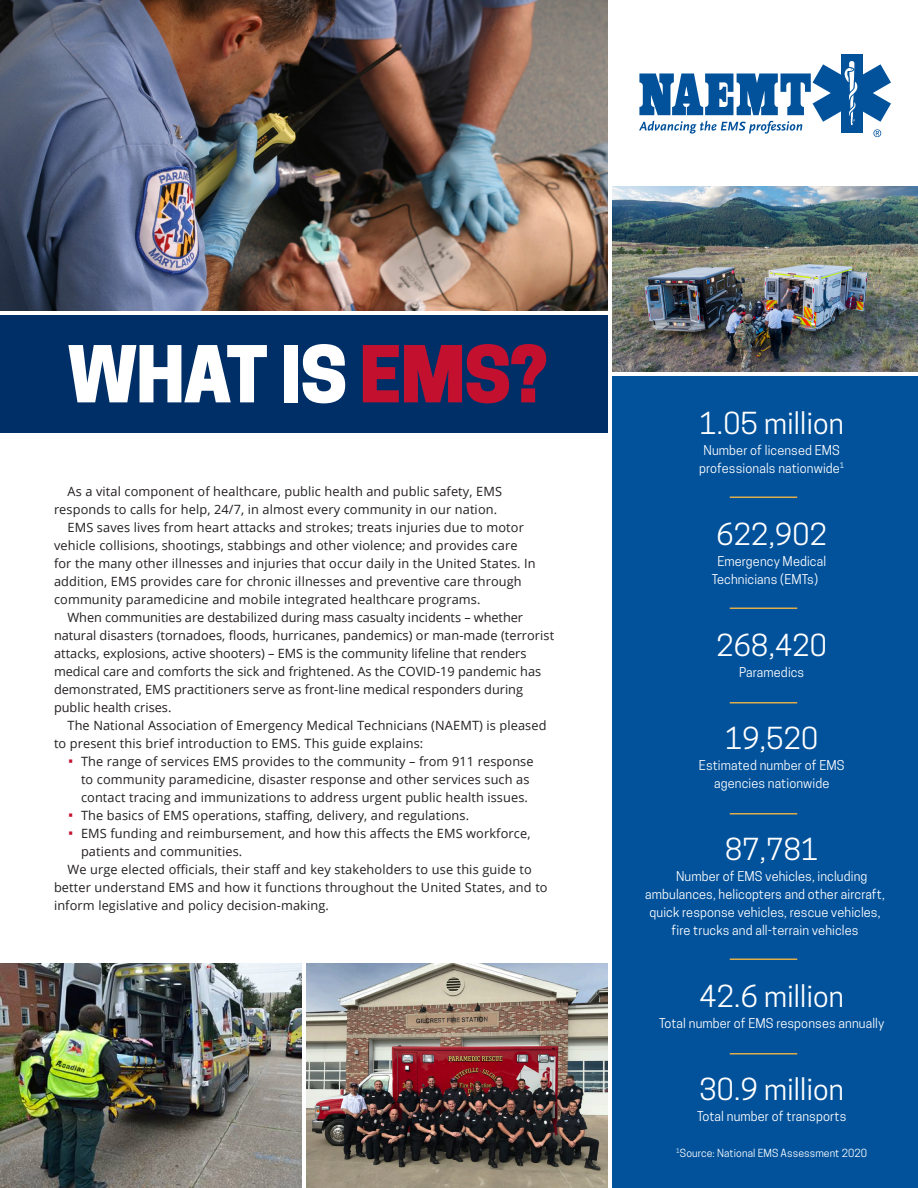
<style>
.page{position:relative;width:918px;height:1188px;background:#fff}
.page>*{position:absolute;margin:0;border:0;box-sizing:border-box;transform-origin:0 0}
.t1{font:800 73.5px "Cooper Hewitt";letter-spacing:-.02em;color:#fff}
.Stat{font:28.5px "Cooper Hewitt";letter-spacing:.01em;color:#fff}
.t2{font:12.75px/18px "Open Sans";letter-spacing:.01em;color:#231f20}
.t3{font:12.75px/18px "Cooper Hewitt";letter-spacing:.01em;color:#fff}
.t4{font:10.5px "Cooper Hewitt";letter-spacing:.01em;color:#fff}
.s1{color:#c3102f}
</style>
<div class="page">
<img style="left:0;top:0;width:607px;height:310px">
<div style="left:612px;top:376px;width:306px;height:812px;background:#01519b"></div>
<div style="left:0;top:315px;width:608px;height:118px;background:#002f67"></div>
<hr style="left:730px;top:496px;width:67px;height:2px;background:#e0ad4b">
<hr style="left:730px;top:608px;width:67px;height:1px;background:#e0ad4b">
<hr style="left:730px;top:702px;width:67px;height:2px;background:#e0ad4b">
<hr style="left:730px;top:813px;width:67px;height:1px;background:#e0ad4b">
<hr style="left:730px;top:958px;width:67px;height:2px;background:#e0ad4b">
<hr style="left:730px;top:1053px;width:67px;height:1px;background:#e0ad4b">
<div style="left:841px;top:54px;width:21px;height:78px;background:#01529b"></div>
<svg style="left:639px;top:61px;width:252px;height:76px"></svg>
<img style="left:306px;top:963px;width:302px;height:225px">
<img style="left:0;top:963px;width:302px;height:225px">
<img style="left:612px;top:186px;width:306px;height:186px">
<p class="t1" style="left:68px;top:331px;width:481px">WHAT IS <span class="s1">EMS?</span></p>
<p class="t2" style="left:54px;top:482px;width:450px;text-indent:14px">As a vital component of healthcare, public health and public safety, EMS responds to calls for help, 24/7, in almost every community in our nation.</p>
<p class="t2" style="left:54px;top:518px;width:483px;text-indent:14px">EMS saves lives from heart attacks and strokes; treats injuries due to motor vehicle collisions, shootings, stabbings and other violence; and provides care for the many other illnesses and injuries that occur daily in the United States. In addition, EMS provides care for chronic illnesses and preventive care through community paramedicine and mobile integrated healthcare programs.</p>
<p class="t2" style="left:54px;top:608px;width:502px;text-indent:14px">When communities are destabilized during mass casualty incidents – whether natural disasters (tornadoes, floods, hurricanes, pandemics) or man-made (terrorist attacks, explosions, active shooters) – EMS is the community lifeline that renders medical care and comforts the sick and frightened. As the COVID-19 pandemic has demonstrated, EMS practitioners serve as front-line medical responders during public health crises.</p>
<p class="t2" style="left:54px;top:716px;width:494px;text-indent:14px">The National Association of Emergency Medical Technicians (NAEMT) is pleased to present this brief introduction to EMS. This guide explains:</p>
<p class="t2" style="left:81px;top:752px;width:454px">The range of services EMS provides to the community – from 911 response to community paramedicine, disaster response and other services such as contact tracing and immunizations to address urgent public health issues.</p>
<p class="t2" style="left:81px;top:806px;width:390px">The basics of EMS operations, staffing, delivery, and regulations.</p>
<p class="t2" style="left:81px;top:824px;width:451px">EMS funding and reimbursement, and how this affects the EMS workforce, patients and communities.</p>
<p class="t2" style="left:54px;top:860px;width:495px;text-indent:14px">We urge elected officials, their staff and key stakeholders to use this guide to better understand EMS and how it functions throughout the United States, and to inform legislative and policy decision-making.</p>
<p class="Stat" style="left:700px;top:406px;width:146px">1.05 million</p>
<p class="t3" style="left:704px;top:441px;width:138px">Number of licensed EMS</p>
<p class="t3" style="left:699px;top:459px;width:147px">professionals nationwide<sup>1</sup></p>
<p class="Stat" style="left:717px;top:517px;width:112px">622,902</p>
<p class="t3" style="left:712px;top:552px;width:116px;text-indent:5px">Emergency Medical<br>Technicians (EMTs)</p>
<p class="Stat" style="left:717px;top:628px;width:112px">268,420</p>
<p class="t3" style="left:739px;top:663px;width:67px">Paramedics</p>
<p class="Stat" style="left:725px;top:721px;width:95px">19,520</p>
<p class="t3" style="left:699px;top:756px;width:147px">Estimated number of EMS</p>
<p class="t3" style="left:714px;top:774px;width:117px">agencies nationwide</p>
<p class="Stat" style="left:725px;top:832px;width:95px">87,781</p>
<p class="t3" style="left:676px;top:867px;width:193px">Number of EMS vehicles, including</p>
<p class="t3" style="left:645px;top:885px;width:241px">ambulances, helicopters and other aircraft,</p>
<p class="t3" style="left:650px;top:903px;width:232px">quick response vehicles, rescue vehicles,</p>
<p class="t3" style="left:671px;top:921px;width:189px">fire trucks and all-terrain vehicles</p>
<p class="Stat" style="left:700px;top:979px;width:146px">42.6 million</p>
<p class="t3" style="left:659px;top:1014px;width:227px">Total number of EMS responses annually</p>
<p class="Stat" style="left:700px;top:1072px;width:146px">30.9 million</p>
<p class="t3" style="left:697px;top:1107px;width:151px">Total number of transports</p>
<p class="t4" style="left:676px;top:1146px;width:193px"><sup>1</sup>Source: National EMS Assessment 2020</p>
</div>
